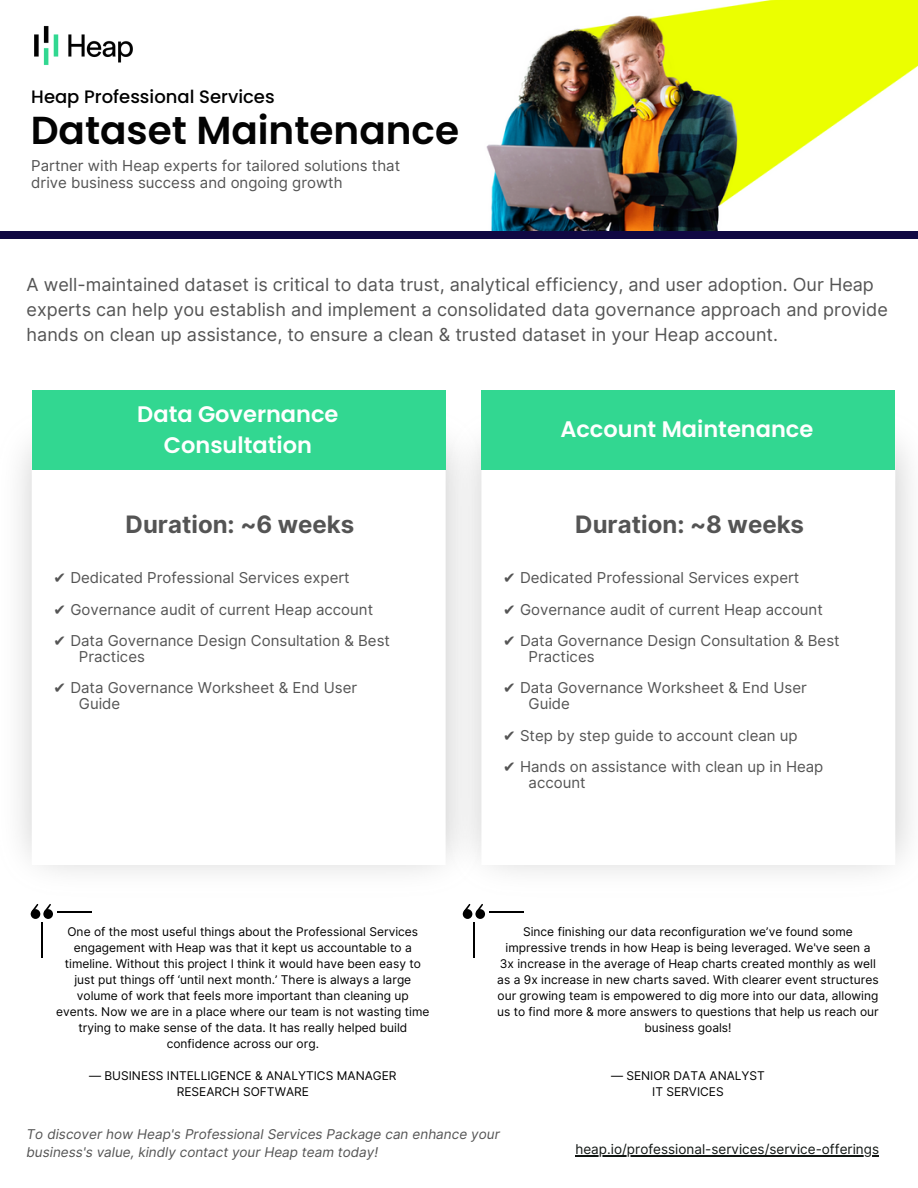
<style>
.page{position:relative;width:918px;height:1188px;background:#fff}
.page>*{position:absolute;margin:0;border:0;box-sizing:border-box;transform-origin:0 0}
.t1{font:600 39px "Poppins";color:#030303}
.t2{font:700 24px "Inter";color:#545454}
.t3{font:600 22.5px "Poppins";color:#fff}
.t4{font:18px/24.8px "Inter";color:#545454}
.t5{font:500 18px "Poppins";color:#000}
.t6{font:15px/16.8px "Inter";color:#545454}
.t7{font:italic 13.5px/18px "Inter";color:#545454}
.t8{font:13.5px "Inter";color:#111613}
.t9{font:12px/16px "Inter";color:#000;text-align:center}
.s1{font-family:"DejaVu Sans"}
</style>
<div class="page">
<img style="left:198px;top:0;width:720px;height:232px">
<div style="left:32px;top:390px;width:414px;height:80px;background:#32d791"></div>
<div style="left:481px;top:396px;width:414px;height:468px;background:#fff"></div>
<div style="left:481px;top:390px;width:414px;height:80px;background:#32d791"></div>
<div style="left:0;top:232px;width:918px;height:7px;background:#100843"></div>
<div style="left:43px;top:909px;width:10px;height:10px;background:#000;border-radius:50%"></div>
<svg style="left:44px;top:904px;width:7px;height:8px"></svg>
<div style="left:31px;top:909px;width:9px;height:10px;background:#000;border-radius:50%"></div>
<svg style="left:32px;top:904px;width:6px;height:7px"></svg>
<hr style="left:41px;top:923px;width:2px;height:35px;background:#000">
<hr style="left:57px;top:911px;width:34px;height:2px;background:#000">
<div style="left:475px;top:909px;width:10px;height:10px;background:#000;border-radius:50%"></div>
<div style="left:463px;top:909px;width:9px;height:10px;background:#000;border-radius:50%"></div>
<svg style="left:464px;top:904px;width:19px;height:9px"></svg>
<hr style="left:473px;top:923px;width:2px;height:35px;background:#000">
<hr style="left:489px;top:911px;width:34px;height:2px;background:#000">
<hr style="left:575px;top:1155px;width:304px;height:1px;background:#111613">
<img style="left:34px;top:26px;width:99px;height:39px">
<p class="t5" style="left:31px;top:84px;width:245px">Heap Professional Services</p>
<p class="t1" style="left:31px;top:103px;width:430px">Dataset Maintenance</p>
<p class="t6" style="left:31px;top:157px;width:370px">Partner with Heap experts for tailored solutions that drive business success and ongoing growth</p>
<p class="t4" style="left:27px;top:273px;width:863px">A well-maintained dataset is critical to data trust, analytical efficiency, and user adoption. Our Heap experts can help you establish and implement a consolidated data governance approach and provide hands on clean up assistance, to ensure a clean &amp; trusted dataset in your Heap account.</p>
<p class="t3" style="left:137px;top:398px;width:203px">Data Governance</p>
<p class="t3" style="left:164px;top:429px;width:150px">Consultation</p>
<p class="t2" style="left:126px;top:510px;width:230px">Duration: ~6 weeks</p>
<p class="t6" style="left:54px;top:569px;width:298px"><span class="s1">✔️</span> Dedicated Professional Services expert</p>
<p class="t6" style="left:54px;top:601px;width:321px"><span class="s1">✔️</span> Governance audit of current Heap account</p>
<p class="t6" style="left:54px;top:632px;width:338px"><span class="s1">✔️</span> Data Governance Design Consultation &amp; Best</p>
<p class="t6" style="left:79px;top:648px;width:67px">Practices</p>
<p class="t6" style="left:54px;top:679px;width:305px"><span class="s1">✔️</span> Data Governance Worksheet &amp; End User</p>
<p class="t6" style="left:79px;top:695px;width:43px">Guide</p>
<p class="t9" style="left:56px;top:924px;width:375px">One of the most useful things about the Professional Services engagement with Heap was that it kept us accountable to a timeline. Without this project I think it would have been easy to just put things off ‘until next month.’ There is always a large volume of work that feels more important than cleaning up events. Now we are in a place where our team is not wasting time trying to make sense of the data. It has really helped build confidence across our org.</p>
<p class="t9" style="left:89px;top:1068px;width:309px">— BUSINESS INTELLIGENCE &amp; ANALYTICS MANAGER</p>
<p class="t9" style="left:177px;top:1084px;width:134px">RESEARCH SOFTWARE</p>
<p class="t3" style="left:560px;top:414px;width:255px">Account Maintenance</p>
<p class="t2" style="left:575px;top:510px;width:230px">Duration: ~8 weeks</p>
<p class="t6" style="left:503px;top:569px;width:298px"><span class="s1">✔️</span> Dedicated Professional Services expert</p>
<p class="t6" style="left:503px;top:601px;width:321px"><span class="s1">✔️</span> Governance audit of current Heap account</p>
<p class="t6" style="left:503px;top:632px;width:338px"><span class="s1">✔️</span> Data Governance Design Consultation &amp; Best</p>
<p class="t6" style="left:529px;top:648px;width:67px">Practices</p>
<p class="t6" style="left:503px;top:679px;width:305px"><span class="s1">✔️</span> Data Governance Worksheet &amp; End User</p>
<p class="t6" style="left:529px;top:695px;width:43px">Guide</p>
<p class="t6" style="left:503px;top:727px;width:296px"><span class="s1">✔️</span> Step by step guide to account clean up</p>
<p class="t6" style="left:503px;top:758px;width:322px"><span class="s1">✔️</span> Hands on assistance with clean up in Heap</p>
<p class="t6" style="left:529px;top:774px;width:59px">account</p>
<p class="t9" style="left:497px;top:924px;width:383px">Since finishing our data reconfiguration we’ve found some impressive trends in how Heap is being leveraged. We've seen a 3x increase in the average of Heap charts created monthly as well as a 9x increase in new charts saved. With clearer event structures our growing team is empowered to dig more into our data, allowing us to find more &amp; more answers to questions that help us reach our business goals!</p>
<p class="t9" style="left:611px;top:1068px;width:155px">— SENIOR DATA ANALYST</p>
<p class="t9" style="left:652px;top:1084px;width:73px">IT SERVICES</p>
<p class="t7" style="left:27px;top:1125px;width:475px">To discover how Heap's Professional Services Package can enhance your business's value, kindly contact your Heap team today!</p>
<p class="t8" style="left:575px;top:1141px;width:305px">heap.io/professional-services/service-offerings</p>
</div>
